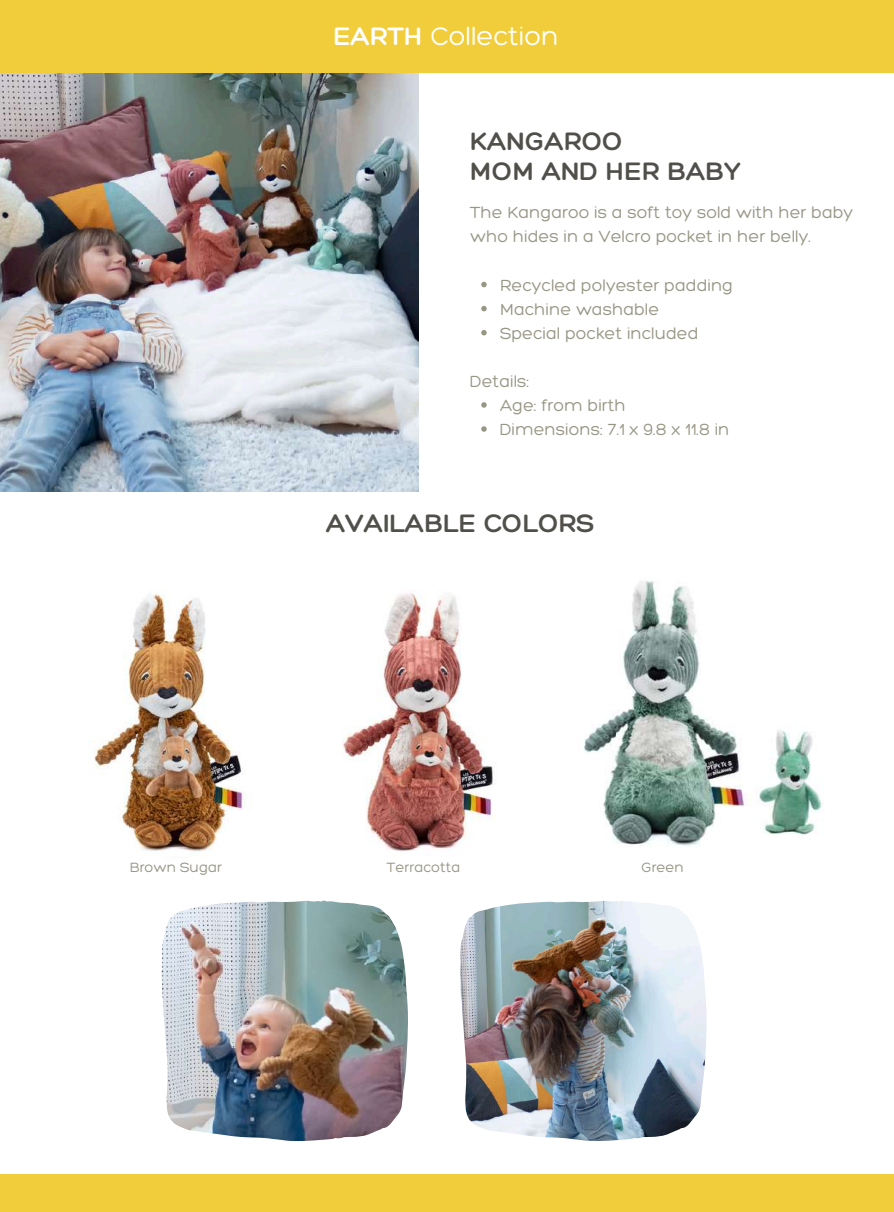
<style>
.page{position:relative;width:894px;height:1212px;background:#fff}
.page>*{position:absolute;margin:0;border:0;box-sizing:border-box;transform-origin:0 0}
.t1{font:300 27.45px/29.5px "Hero";color:#504f4a}
.t2{font:300 27.45px "Hero";color:#fff}
.t3{font:300 17.55px/24px "Hero";color:#989685}
.t4{font:300 14.55px "Hero";color:#989685}
.s1{font-style:inherit}
</style>
<div class="page">
<img style="left:0;top:73px;width:418px;height:419px">
<div style="left:0;top:0;width:893px;height:73px;background:#f1cd3b"></div>
<div style="left:0;top:1174px;width:893px;height:38px;background:#f1cd3b"></div>
<img style="left:89px;top:593px;width:156px;height:259px">
<img style="left:342px;top:593px;width:152px;height:258px">
<img style="left:161px;top:900px;width:247px;height:241px">
<img style="left:584px;top:581px;width:238px;height:265px">
<img style="left:460px;top:901px;width:246px;height:240px">
<svg style="left:481px;top:282px;width:5px;height:5px"></svg>
<svg style="left:481px;top:306px;width:5px;height:5px"></svg>
<svg style="left:481px;top:330px;width:5px;height:5px"></svg>
<svg style="left:481px;top:402px;width:5px;height:6px"></svg>
<svg style="left:481px;top:426px;width:5px;height:6px"></svg>
<h1 class="t2" style="left:333px;top:19px;width:227px"><span class="s1">EARTH</span> Collection</h1>
<h1 class="t1" style="left:470px;top:126px;width:272px">KANGAROO<br>MOM AND HER BABY</h1>
<p class="t3" style="left:470px;top:200px;width:384px">The Kangaroo is a soft toy sold with her baby who hides in a Velcro pocket in her belly.</p>
<p class="t3" style="left:500px;top:272px;width:234px">Recycled polyester padding<br>Machine washable<br>Special pocket included</p>
<p class="t3" style="left:500px;top:369px;width:231px;text-indent:-30px">Details:<br>Age: from birth<br>Dimensions: 7.1 x 9.8 x 11.8 in</p>
<h1 class="t1" style="left:326px;top:508px;width:270px">AVAILABLE COLORS</h1>
<p class="t4" style="left:130px;top:858px;width:94px">Brown Sugar</p>
<p class="t4" style="left:387px;top:858px;width:75px">Terracotta</p>
<p class="t4" style="left:641px;top:858px;width:44px">Green</p>
</div>
